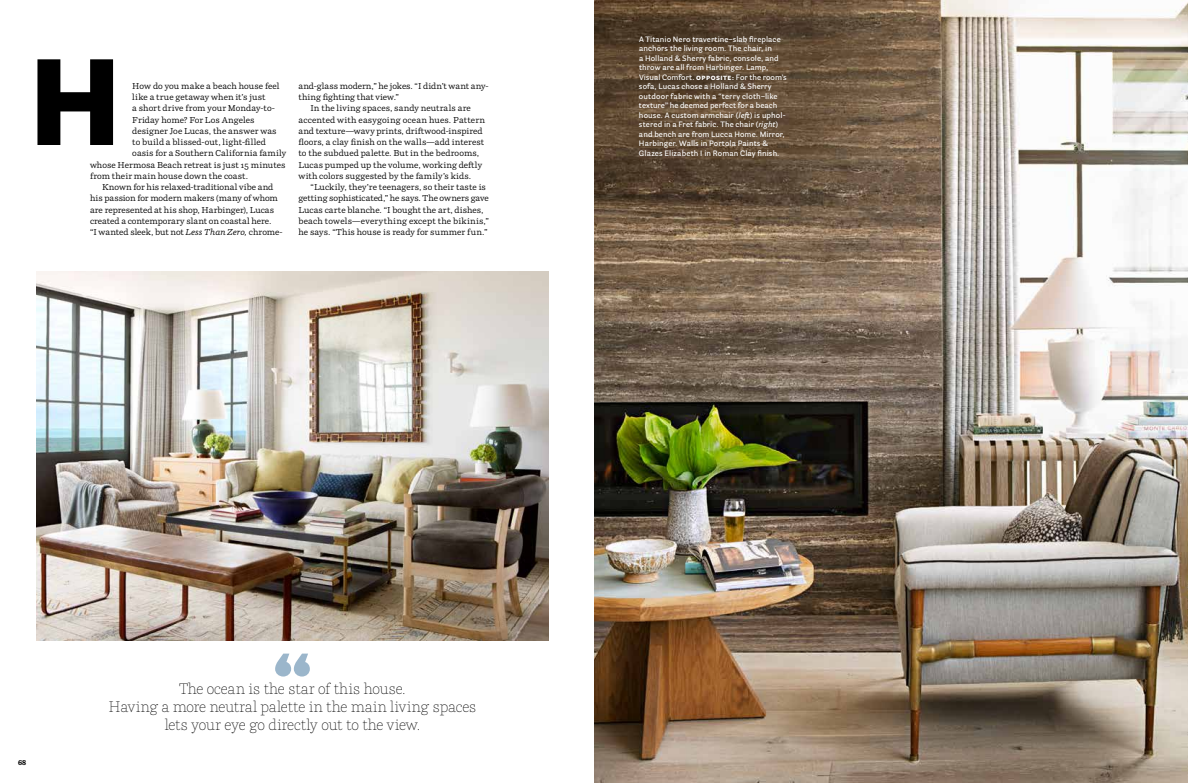
<style>
.page{position:relative;width:1188px;height:783px;background:#fff}
.page>*{position:absolute;margin:0;border:0;box-sizing:border-box;transform-origin:0 0}
.t1{font:126px "Neutraface 2 Display Titling";color:#000}
.t2{font:80px "Neutraface 2 Display Titling";color:#9bb6cb}
.t3{font:100 15px/18px "Parry Pro";letter-spacing:-.005em;color:#000;text-align:center}
.t4{font:8.5px "Parry Pro";letter-spacing:.01em;color:#000}
.t5{font:600 7.8px/9.5px "Parry Grotesque Pro";letter-spacing:.01em;color:#fff}
.t6{font:700 7.2px "Parry Pro";color:#000}
.s1{font-style:italic}
.s2{font-weight:900;font-size:6px}
</style>
<div class="page">
<img style="left:594px;top:0;width:594px;height:783px">
<img style="left:36px;top:271px;width:513px;height:369px">
<h1 class="t1" style="left:30px;top:23px;width:92px">H</h1>
<p class="t4" style="left:132px;top:80px;width:149px">How do you make a beach house feel</p>
<p class="t4" style="left:132px;top:91px;width:135px">like a true getaway when it’s just</p>
<p class="t4" style="left:132px;top:102px;width:144px">a short drive from your Monday-to-</p>
<p class="t4" style="left:132px;top:114px;width:124px">Friday home? For Los Angeles</p>
<p class="t4" style="left:132px;top:125px;width:146px">designer Joe Lucas, the answer was</p>
<p class="t4" style="left:132px;top:136px;width:135px">to build a blissed-out, light-filled</p>
<p class="t4" style="left:132px;top:147px;width:156px">oasis for a Southern California family</p>
<p class="t4" style="left:90px;top:158px;width:197px">whose Hermosa Beach retreat is just 15 minutes</p>
<p class="t4" style="left:90px;top:170px;width:160px">from their main house down the coast.</p>
<p class="t4" style="left:102px;top:181px;width:173px">Known for his relaxed-traditional vibe and</p>
<p class="t4" style="left:90px;top:192px;width:189px">his passion for modern makers (many of whom</p>
<p class="t4" style="left:90px;top:204px;width:186px">are represented at his shop, Harbinger), Lucas</p>
<p class="t4" style="left:90px;top:215px;width:183px">created a contemporary slant on coastal here.</p>
<p class="t4" style="left:90px;top:226px;width:194px">“I wanted sleek, but not <span class="s1">Less Than Zero,</span> chrome-</p>
<p class="t4" style="left:298px;top:80px;width:192px">and-glass modern,” he jokes. “I didn’t want any-</p>
<p class="t4" style="left:298px;top:91px;width:102px">thing fighting that view.”</p>
<p class="t4" style="left:310px;top:102px;width:162px">In the living spaces, sandy neutrals are</p>
<p class="t4" style="left:298px;top:114px;width:188px">accented with easygoing ocean hues. Pattern</p>
<p class="t4" style="left:298px;top:125px;width:186px">and texture—wavy prints, driftwood-inspired</p>
<p class="t4" style="left:298px;top:136px;width:187px">floors, a clay finish on the walls—add interest</p>
<p class="t4" style="left:298px;top:147px;width:182px">to the subdued palette. But in the bedrooms,</p>
<p class="t4" style="left:298px;top:159px;width:185px">Lucas pumped up the volume, working deftly</p>
<p class="t4" style="left:298px;top:170px;width:174px">with colors suggested by the family’s kids.</p>
<p class="t4" style="left:310px;top:181px;width:177px">“Luckily, they’re teenagers, so their taste is</p>
<p class="t4" style="left:298px;top:192px;width:192px">getting sophisticated,” he says. The owners gave</p>
<p class="t4" style="left:298px;top:204px;width:187px">Lucas carte blanche. “I bought the art, dishes,</p>
<p class="t4" style="left:298px;top:215px;width:192px">beach towels—everything except the bikinis,”</p>
<p class="t4" style="left:298px;top:226px;width:191px">he says. “This house is ready for summer fun.”</p>
<p class="t5" style="left:639px;top:34px;width:149px">A Titanio Nero travertine–slab fireplace anchors the living room. The chair, in<br>a Holland &amp; Sherry fabric, console, and throw are all from Harbinger. Lamp, Visual Comfort. <span class="s2">OPPOSITE:</span> For the room’s sofa, Lucas chose a Holland &amp; Sherry outdoor fabric with a “terry cloth–like texture” he deemed perfect for a beach house. A custom armchair (<span class="s1">left</span>) is uphol&shy;stered in a Fret fabric. The chair (<span class="s1">right</span>) and bench are from Lucca Home. Mirror, Harbinger. Walls in Portola Paints &amp; Glazes Elizabeth I in Roman Clay finish.</p>
<p class="t6" style="left:18px;top:757px;width:10px">68</p>
<h2 class="t2" style="left:272px;top:631px;width:42px">‘‘</h2>
<h3 class="t3" style="left:109px;top:680px;width:369px">The ocean is the star of this house.<br>Having a more neutral palette in the main living spaces lets your eye go directly out to the view.</h3>
</div>
